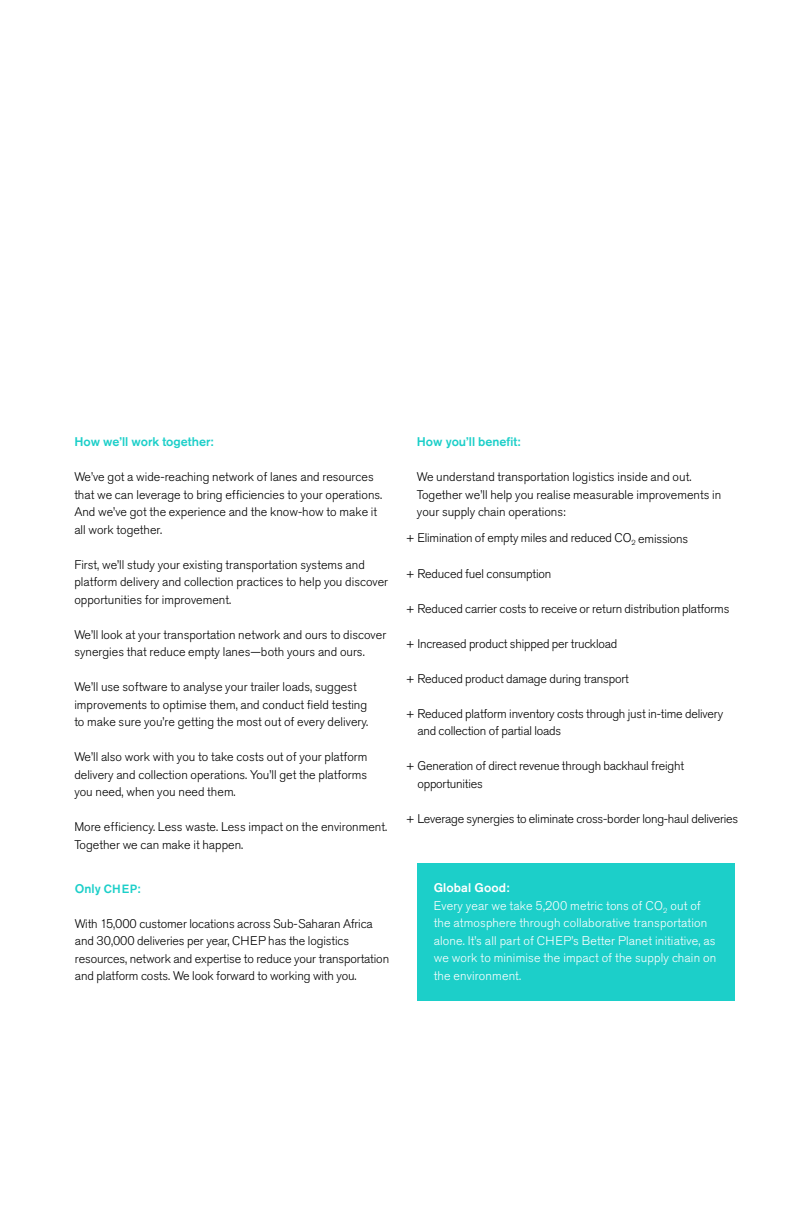
<style>
.page{position:relative;width:810px;height:1215px;background:#fff}
.page>*{position:absolute;margin:0;border:0;box-sizing:border-box;transform-origin:0 0}
.t1{font:300 12.5px/17.5px "Akzidenz Grotesk Pro";color:#000}
.t2{font:300 12.5px/17.5px "Akzidenz Grotesk Pro";letter-spacing:.01em;color:#fff}
.t3{font:300 12.5px "Akzidenz Grotesk Pro";letter-spacing:-.02em;color:#000}
.t4{font:500 12.5px "Akzidenz Grotesk Pro";color:#1ccfc9}
.s1{font-size:11.88px}
.s2{font-weight:500}
</style>
<div class="page">
<div style="left:417px;top:864px;width:318px;height:137px;background:#1ccfc9"></div>
<p class="t4" style="left:74px;top:434px;width:141px">How we’ll work together:</p>
<p class="t1" style="left:74px;top:468px;width:310px">We’ve got a wide-reaching network of lanes and resources that we can leverage to bring efficiencies to your operations.<br>And we’ve got the experience and the know-how to make it all work together.</p>
<p class="t1" style="left:74px;top:556px;width:315px">First, we’ll study your existing transportation systems and platform delivery and collection practices to help you discover opportunities for improvement.</p>
<p class="t1" style="left:74px;top:626px;width:313px">We’ll look at your transportation network and ours to discover synergies that reduce empty lanes—both yours and ours.</p>
<p class="t1" style="left:74px;top:678px;width:295px">We’ll use software to analyse your trailer loads, suggest improvements to optimise them, and conduct field testing to make sure you’re getting the most out of every delivery.</p>
<p class="t1" style="left:74px;top:748px;width:295px;text-align:justify">We’ll also work with you to take costs out of your platform delivery and collection operations. You’ll get the platforms you need, when you need them.</p>
<p class="t1" style="left:74px;top:818px;width:314px">More efficiency. Less waste. Less impact on the environment.<br>Together we can make it happen.</p>
<p class="t4" style="left:75px;top:880px;width:67px">Only <span class="s1">CHEP</span>:</p>
<p class="t1" style="left:75px;top:914px;width:316px">With 15,000 customer locations across Sub-Saharan Africa and 30,000 deliveries per year, CHEP has the logistics resources, network and expertise to reduce your transportation and platform costs. We look forward to working with you.</p>
<p class="t4" style="left:417px;top:434px;width:105px">How you’ll benefit:</p>
<p class="t1" style="left:417px;top:468px;width:306px">We understand transportation logistics inside and out.<br>Together we’ll help you realise measurable improvements in your supply chain operations:</p>
<p class="t1" style="left:406px;top:529px;width:284px">+ Elimination of empty miles and reduced CO<sub>2</sub> emissions</p>
<p class="t1" style="left:406px;top:564px;width:147px">+ Reduced fuel consumption</p>
<p class="t1" style="left:406px;top:599px;width:325px">+ Reduced carrier costs to receive or return distribution platforms</p>
<p class="t1" style="left:406px;top:634px;width:213px">+ Increased product shipped per truckload</p>
<p class="t1" style="left:406px;top:669px;width:224px">+ Reduced product damage during transport</p>
<p class="t1" style="left:417px;top:704px;width:307px;text-indent:-11px">+ Reduced platform inventory costs through just in-time delivery and collection of partial loads</p>
<p class="t1" style="left:417px;top:757px;width:268px;text-indent:-11px">+ Generation of direct revenue through backhaul freight opportunities</p>
<p class="t3" style="left:406px;top:810px;width:334px">+ Leverage synergies to eliminate cross-border long-haul deliveries</p>
<p class="t2" style="left:434px;top:879px;width:284px"><span class="s2">Global Good:<br></span>Every year we take 5,200 metric tons of CO<sub>2</sub> out of the atmosphere through collaborative transportation alone. It’s all part of CHEP’s Better Planet initiative, as we work to minimise the impact of the supply chain on the environment.</p>
</div>
